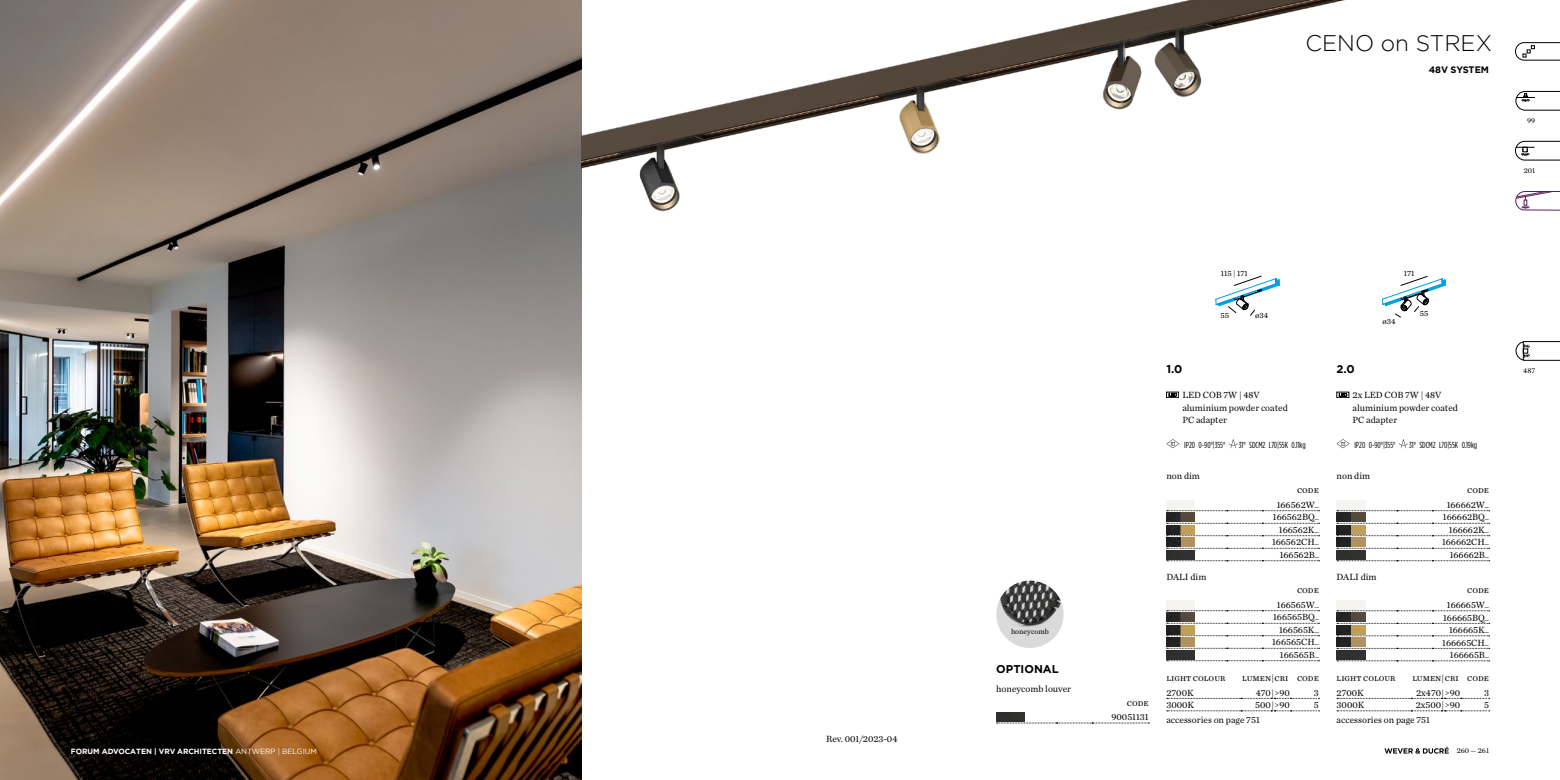
<style>
.page{position:relative;width:1560px;height:780px;background:#fff}
.page>*{position:absolute;margin:0;border:0;box-sizing:border-box;transform-origin:0 0}
.CENO_on_track{font:300 22.5px "Gotham";color:#000}
.Absatzformat_1{font:700 11.25px "Gotham";color:#000}
.Grundlinienraster_Au{font:700 11.25px "Gotham";color:#000}
.Grundlinienraster_Au-2{font:9.38px/12.5px "Chronicle Text G1";color:#000}
._0{font:9.38px "Chronicle Text G1";color:#000}
._9_pt{font:9.38px "Chronicle Text G1";color:#000}
.Grundlinienraster_Au-3{font:700 9.38px "Gotham";color:#000}
.Grundlinienraster_Au-4{font:8.75px "Gotham Condensed";letter-spacing:-.005em;color:#000}
.t1{font:8.12px "Chronicle Text G1";color:#000}
.t2{font:700 7.5px "Gotham";letter-spacing:-.005em;color:#fff}
.t3{font:7.5px "Chronicle Text G1";color:#000}
.s1{font-weight:400}
</style>
<div class="page">
<img style="left:0;top:0;width:581px;height:780px">
<img style="left:581px;top:0;width:978px;height:273px">
<svg style="left:1514px;top:191px;width:45px;height:20px"></svg>
<svg style="left:1168px;top:394px;width:8px;height:2px"></svg>
<div style="left:1166px;top:392px;width:12px;height:6px;border:1px solid #000"></div>
<svg style="left:1338px;top:394px;width:8px;height:2px"></svg>
<div style="left:1336px;top:392px;width:12px;height:6px;border:1px solid #000"></div>
<svg style="left:1166px;top:510px;width:153px;height:1px"></svg>
<svg style="left:1166px;top:523px;width:153px;height:1px"></svg>
<svg style="left:1166px;top:535px;width:153px;height:1px"></svg>
<svg style="left:1166px;top:548px;width:153px;height:1px"></svg>
<svg style="left:1166px;top:560px;width:153px;height:1px"></svg>
<img style="left:1166px;top:513px;width:28px;height:8px">
<img style="left:1166px;top:525px;width:28px;height:9px">
<img style="left:1166px;top:538px;width:28px;height:8px">
<img style="left:1166px;top:550px;width:28px;height:9px">
<svg style="left:1166px;top:610px;width:153px;height:1px"></svg>
<svg style="left:1166px;top:623px;width:153px;height:1px"></svg>
<svg style="left:1166px;top:635px;width:153px;height:1px"></svg>
<svg style="left:1166px;top:648px;width:153px;height:1px"></svg>
<svg style="left:1166px;top:660px;width:153px;height:1px"></svg>
<img style="left:1166px;top:612px;width:28px;height:9px">
<img style="left:1166px;top:625px;width:28px;height:9px">
<img style="left:1166px;top:637px;width:28px;height:9px">
<img style="left:1166px;top:650px;width:28px;height:9px">
<svg style="left:1336px;top:510px;width:153px;height:1px"></svg>
<svg style="left:1336px;top:523px;width:153px;height:1px"></svg>
<svg style="left:1336px;top:535px;width:153px;height:1px"></svg>
<svg style="left:1336px;top:548px;width:153px;height:1px"></svg>
<svg style="left:1336px;top:560px;width:153px;height:1px"></svg>
<img style="left:1336px;top:513px;width:28px;height:8px">
<img style="left:1336px;top:525px;width:28px;height:9px">
<img style="left:1336px;top:538px;width:28px;height:8px">
<img style="left:1336px;top:550px;width:28px;height:9px">
<svg style="left:1336px;top:610px;width:153px;height:1px"></svg>
<svg style="left:1336px;top:623px;width:153px;height:1px"></svg>
<svg style="left:1336px;top:635px;width:153px;height:1px"></svg>
<svg style="left:1336px;top:648px;width:153px;height:1px"></svg>
<svg style="left:1336px;top:660px;width:153px;height:1px"></svg>
<img style="left:1336px;top:613px;width:28px;height:8px">
<img style="left:1336px;top:625px;width:28px;height:9px">
<img style="left:1336px;top:638px;width:28px;height:8px">
<img style="left:1336px;top:650px;width:28px;height:9px">
<svg style="left:1215px;top:276px;width:64px;height:39px"></svg>
<svg style="left:1382px;top:276px;width:63px;height:41px"></svg>
<svg style="left:1166px;top:439px;width:13px;height:9px"></svg>
<svg style="left:1228px;top:439px;width:9px;height:9px"></svg>
<svg style="left:1336px;top:439px;width:13px;height:9px"></svg>
<svg style="left:1399px;top:439px;width:8px;height:9px"></svg>
<svg style="left:1166px;top:698px;width:153px;height:1px"></svg>
<svg style="left:1166px;top:710px;width:153px;height:1px"></svg>
<svg style="left:1336px;top:698px;width:153px;height:1px"></svg>
<svg style="left:1336px;top:710px;width:153px;height:1px"></svg>
<svg style="left:996px;top:722px;width:153px;height:1px"></svg>
<img style="left:996px;top:712px;width:28px;height:9px">
<img style="left:996px;top:580px;width:67px;height:68px;border-radius:34px">
<svg style="left:1514px;top:91px;width:45px;height:20px"></svg>
<svg style="left:1514px;top:141px;width:45px;height:20px"></svg>
<svg style="left:1515px;top:341px;width:44px;height:20px"></svg>
<svg style="left:1514px;top:42px;width:45px;height:19px"></svg>
<svg style="left:1384px;top:746px;width:64px;height:7px"></svg>
<p class="t2" style="left:71px;top:746px;width:248px">FORUM ADVOCATEN | VRV ARCHITECTEN <span class="s1">ANTWERP | BELGIUM</span></p>
<p class="_9_pt" style="left:826px;top:731px;width:73px">Rev. 001/2023-04</p>
<p class="t3" style="left:1010px;top:626px;width:39px">honeycomb</p>
<p class="Absatzformat_1" style="left:996px;top:661px;width:64px">OPTIONAL</p>
<p class="_0" style="left:996px;top:681px;width:76px">honeycomb louver</p>
<p class="CENO_on_track" style="left:1305px;top:29px;width:188px">CENO on STREX</p>
<p class="Grundlinienraster_Au-3" style="left:1428px;top:63px;width:62px">48V SYSTEM</p>
<p class="t3" style="left:1526px;top:115px;width:10px">99</p>
<p class="t3" style="left:1523px;top:165px;width:13px">201</p>
<p class="t1" style="left:1220px;top:267px;width:28px">115 | 171</p>
<p class="t1" style="left:1220px;top:309px;width:10px">55</p>
<p class="t1" style="left:1255px;top:309px;width:15px">ø34</p>
<p class="Grundlinienraster_Au" style="left:1166px;top:361px;width:17px">1.0</p>
<p class="Grundlinienraster_Au" style="left:1336px;top:361px;width:20px">2.0</p>
<p class="t1" style="left:1403px;top:267px;width:12px">171</p>
<p class="t1" style="left:1382px;top:315px;width:15px">ø34</p>
<p class="t1" style="left:1419px;top:307px;width:10px">55</p>
<p class="Grundlinienraster_Au-2" style="left:1182px;top:388px;width:79px">LED COB 7W | 48V</p>
<p class="Grundlinienraster_Au-2" style="left:1182px;top:401px;width:107px">aluminium powder coated<br>PC adapter</p>
<p class="Grundlinienraster_Au-2" style="left:1352px;top:388px;width:107px">2x LED COB 7W | 48V aluminium powder coated<br>PC adapter</p>
<p class="Grundlinienraster_Au-4" style="left:1184px;top:440px;width:42px">IP20 0-90°|355°</p>
<p class="Grundlinienraster_Au-4" style="left:1238px;top:440px;width:68px">31° SDCM2 L70|55K 0.11kg</p>
<p class="Grundlinienraster_Au-4" style="left:1354px;top:440px;width:42px">IP20 0-90°|355°</p>
<p class="Grundlinienraster_Au-4" style="left:1408px;top:440px;width:69px">31° SDCM2 L70|55K 0.19kg</p>
<p class="Grundlinienraster_Au-2" style="left:1166px;top:469px;width:35px">non dim</p>
<p class="Grundlinienraster_Au-2" style="left:1336px;top:469px;width:35px">non dim</p>
<p class="Grundlinienraster_Au-2" style="left:1296px;top:483px;width:23px">code</p>
<p class="Grundlinienraster_Au-2" style="left:1276px;top:498px;width:44px">166562W_</p>
<p class="Grundlinienraster_Au-2" style="left:1272px;top:510px;width:47px">166562BQ_</p>
<p class="Grundlinienraster_Au-2" style="left:1278px;top:523px;width:42px">166562K_</p>
<p class="Grundlinienraster_Au-2" style="left:1271px;top:535px;width:48px">166562CH_</p>
<p class="Grundlinienraster_Au-2" style="left:1279px;top:548px;width:41px">166562B_</p>
<p class="Grundlinienraster_Au-2" style="left:1296px;top:583px;width:23px">code</p>
<p class="Grundlinienraster_Au-2" style="left:1276px;top:598px;width:44px">166565W_</p>
<p class="Grundlinienraster_Au-2" style="left:1272px;top:610px;width:47px">166565BQ_</p>
<p class="Grundlinienraster_Au-2" style="left:1278px;top:623px;width:41px">166565K_</p>
<p class="Grundlinienraster_Au-2" style="left:1271px;top:635px;width:48px">166565CH_</p>
<p class="Grundlinienraster_Au-2" style="left:1279px;top:648px;width:41px">166565B_</p>
<p class="Grundlinienraster_Au-2" style="left:1166px;top:569px;width:41px">DALI dim</p>
<p class="Grundlinienraster_Au-2" style="left:1336px;top:569px;width:41px">DALI dim</p>
<p class="Grundlinienraster_Au-2" style="left:1466px;top:483px;width:23px">code</p>
<p class="Grundlinienraster_Au-2" style="left:1446px;top:498px;width:44px">166662W_</p>
<p class="Grundlinienraster_Au-2" style="left:1442px;top:510px;width:48px">166662BQ_</p>
<p class="Grundlinienraster_Au-2" style="left:1448px;top:523px;width:42px">166662K_</p>
<p class="Grundlinienraster_Au-2" style="left:1441px;top:535px;width:49px">166662CH_</p>
<p class="Grundlinienraster_Au-2" style="left:1449px;top:548px;width:41px">166662B_</p>
<p class="Grundlinienraster_Au-2" style="left:1466px;top:583px;width:23px">code</p>
<p class="Grundlinienraster_Au-2" style="left:1446px;top:598px;width:44px">166665W_</p>
<p class="Grundlinienraster_Au-2" style="left:1442px;top:610px;width:47px">166665BQ_</p>
<p class="Grundlinienraster_Au-2" style="left:1448px;top:623px;width:41px">166665K_</p>
<p class="Grundlinienraster_Au-2" style="left:1441px;top:635px;width:48px">166665CH_</p>
<p class="Grundlinienraster_Au-2" style="left:1449px;top:648px;width:41px">166665B_</p>
<p class="_0" style="left:1166px;top:670px;width:60px">Light Colour</p>
<p class="Grundlinienraster_Au-2" style="left:1242px;top:671px;width:48px">lumen|cri</p>
<p class="Grundlinienraster_Au-2" style="left:1296px;top:671px;width:23px">code</p>
<p class="Grundlinienraster_Au-2" style="left:1166px;top:685px;width:29px">2700K</p>
<p class="Grundlinienraster_Au-2" style="left:1255px;top:685px;width:36px">470|&gt;90</p>
<p class="Grundlinienraster_Au-2" style="left:1313px;top:685px;width:6px">3</p>
<p class="Grundlinienraster_Au-2" style="left:1166px;top:698px;width:29px">3000K</p>
<p class="Grundlinienraster_Au-2" style="left:1255px;top:698px;width:36px">500|&gt;90</p>
<p class="Grundlinienraster_Au-2" style="left:1313px;top:698px;width:6px">5</p>
<p class="_0" style="left:1336px;top:670px;width:60px">Light Colour</p>
<p class="Grundlinienraster_Au-2" style="left:1412px;top:671px;width:48px">lumen|cri</p>
<p class="Grundlinienraster_Au-2" style="left:1466px;top:671px;width:23px">code</p>
<p class="Grundlinienraster_Au-2" style="left:1336px;top:685px;width:29px">2700K</p>
<p class="Grundlinienraster_Au-2" style="left:1415px;top:685px;width:45px">2x470|&gt;90</p>
<p class="Grundlinienraster_Au-2" style="left:1483px;top:685px;width:6px">3</p>
<p class="Grundlinienraster_Au-2" style="left:1126px;top:695px;width:23px">code</p>
<p class="Grundlinienraster_Au-2" style="left:1336px;top:698px;width:29px">3000K</p>
<p class="Grundlinienraster_Au-2" style="left:1415px;top:698px;width:46px">2x500|&gt;90</p>
<p class="Grundlinienraster_Au-2" style="left:1483px;top:698px;width:6px">5</p>
<p class="Grundlinienraster_Au-2" style="left:1111px;top:710px;width:39px">90051131</p>
<p class="_0" style="left:1166px;top:713px;width:95px">accessories on page 751</p>
<p class="_0" style="left:1336px;top:713px;width:95px">accessories on page 751</p>
<p class="t3" style="left:1456px;top:745px;width:34px">260 — 261</p>
<p class="t3" style="left:1522px;top:365px;width:13px">487</p>
</div>
